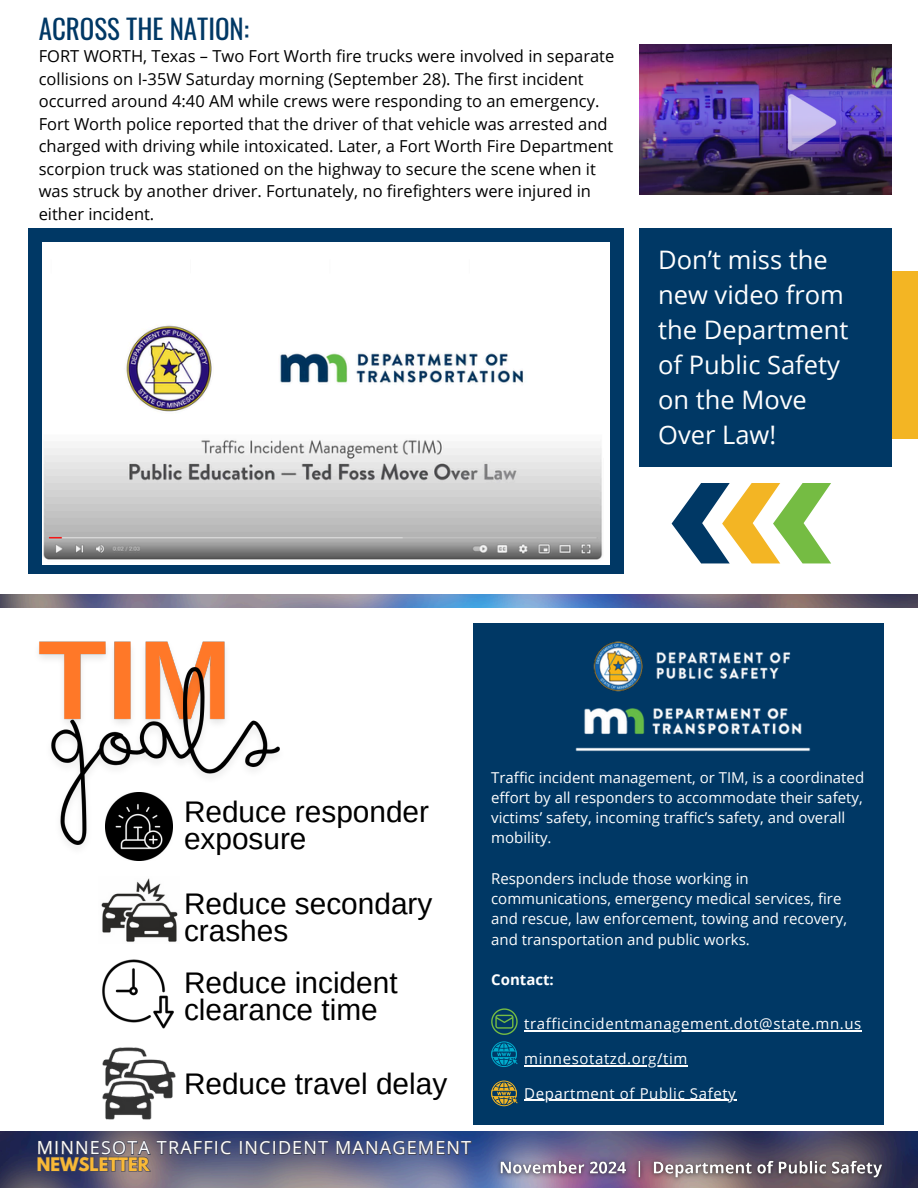
<style>
.page{position:relative;width:918px;height:1188px;background:#fff}
.page>*{position:absolute;margin:0;border:0;box-sizing:border-box;transform-origin:0 0}
.t1{font:29.85px/27.2px "Arimo";color:#000}
.t2{font:27px "Oswald";color:#003865}
.t3{font:25.5px/34.8px "Open Sans";color:#fefefe}
.t4{font:18px "Open Sans";letter-spacing:.065em;color:#fff}
.t5{font:16.5px/22.5px "Open Sans";color:#000}
.t6{font:700 16.5px "League Spartan";color:#f9b937}
.t7{font:15px/20.2px "Open Sans";color:#fefefe}
.t8{font:15px "Open Sans";letter-spacing:.04em;color:#fefefe}
.t9{font:700 15px "Open Sans";color:#fefefe}
</style>
<div class="page">
<img style="left:38px;top:641px;width:242px;height:220px">
<img style="left:101px;top:878px;width:77px;height:64px">
<img style="left:105px;top:793px;width:68px;height:67px">
<img style="left:102px;top:959px;width:72px;height:70px">
<img style="left:102px;top:1047px;width:74px;height:73px">
<img style="left:0;top:594px;width:918px;height:14px">
<div style="left:28px;top:228px;width:596px;height:346px;background:#003865"></div>
<div style="left:474px;top:624px;width:410px;height:501px;background:#003865"></div>
<img style="left:576px;top:641px;width:235px;height:111px">
<svg style="left:491px;top:1008px;width:27px;height:27px"></svg>
<svg style="left:491px;top:1081px;width:27px;height:25px"></svg>
<svg style="left:491px;top:1041px;width:27px;height:26px"></svg>
<svg style="left:672px;top:483px;width:159px;height:80px"></svg>
<div style="left:811px;top:271px;width:107px;height:168px;background:#f3b524"></div>
<div style="left:640px;top:228px;width:252px;height:238px;background:#003865"></div>
<img style="left:43px;top:242px;width:567px;height:323px">
<img style="left:0;top:1131px;width:918px;height:57px">
<hr style="left:524px;top:1030px;width:338px;height:1px;background:#fefefe">
<hr style="left:524px;top:1065px;width:164px;height:1px;background:#fefefe">
<hr style="left:524px;top:1100px;width:212px;height:1px;background:#fefefe">
<img style="left:491px;top:1151px;width:401px;height:36px">
<img style="left:640px;top:45px;width:252px;height:149px">
<p class="t2" style="left:39px;top:8px;width:212px">ACROSS THE NATION:</p>
<p class="t5" style="left:39px;top:45px;width:577px">FORT WORTH, Texas – Two Fort Worth fire trucks were involved in separate collisions on I-35W Saturday morning (September 28). The first incident occurred around 4:40 AM while crews were responding to an emergency.<br>Fort Worth police reported that the driver of that vehicle was arrested and charged with driving while intoxicated. Later, a Fort Worth Fire Department scorpion truck was stationed on the highway to secure the scene when it was struck by another driver. Fortunately, no firefighters were injured in either incident.</p>
<p class="t3" style="left:658px;top:242px;width:192px">Don’t miss the new video from the Department of Public Safety on the Move<br>Over Law!</p>
<p class="t1" style="left:184px;top:798px;width:247px">Reduce responder exposure</p>
<p class="t1" style="left:184px;top:890px;width:250px">Reduce secondary crashes</p>
<p class="t1" style="left:184px;top:969px;width:215px">Reduce incident clearance time</p>
<p class="t1" style="left:184px;top:1070px;width:265px">Reduce travel delay</p>
<p class="t4" style="left:37px;top:1135px;width:436px">MINNESOTA TRAFFIC INCIDENT MANAGEMENT</p>
<p class="t6" style="left:37px;top:1156px;width:115px">NEWSLETTER</p>
<p class="t7" style="left:491px;top:767px;width:375px">Traffic incident management, or TIM, is a coordinated effort by all responders to accommodate their safety, victims’ safety, incoming traffic’s safety, and overall mobility.</p>
<p class="t7" style="left:491px;top:868px;width:357px">Responders include those working in communications, emergency medical services, fire and rescue, law enforcement, towing and recovery, and transportation and public works.</p>
<p class="t9" style="left:491px;top:969px;width:64px">Contact:</p>
<p class="t8" style="left:524px;top:1013px;width:339px">trafficincidentmanagement.dot@state.mn.us</p>
<p class="t8" style="left:524px;top:1048px;width:165px">minnesotatzd.org/tim</p>
<p class="t8" style="left:524px;top:1083px;width:213px">Department of Public Safety</p>
</div>
